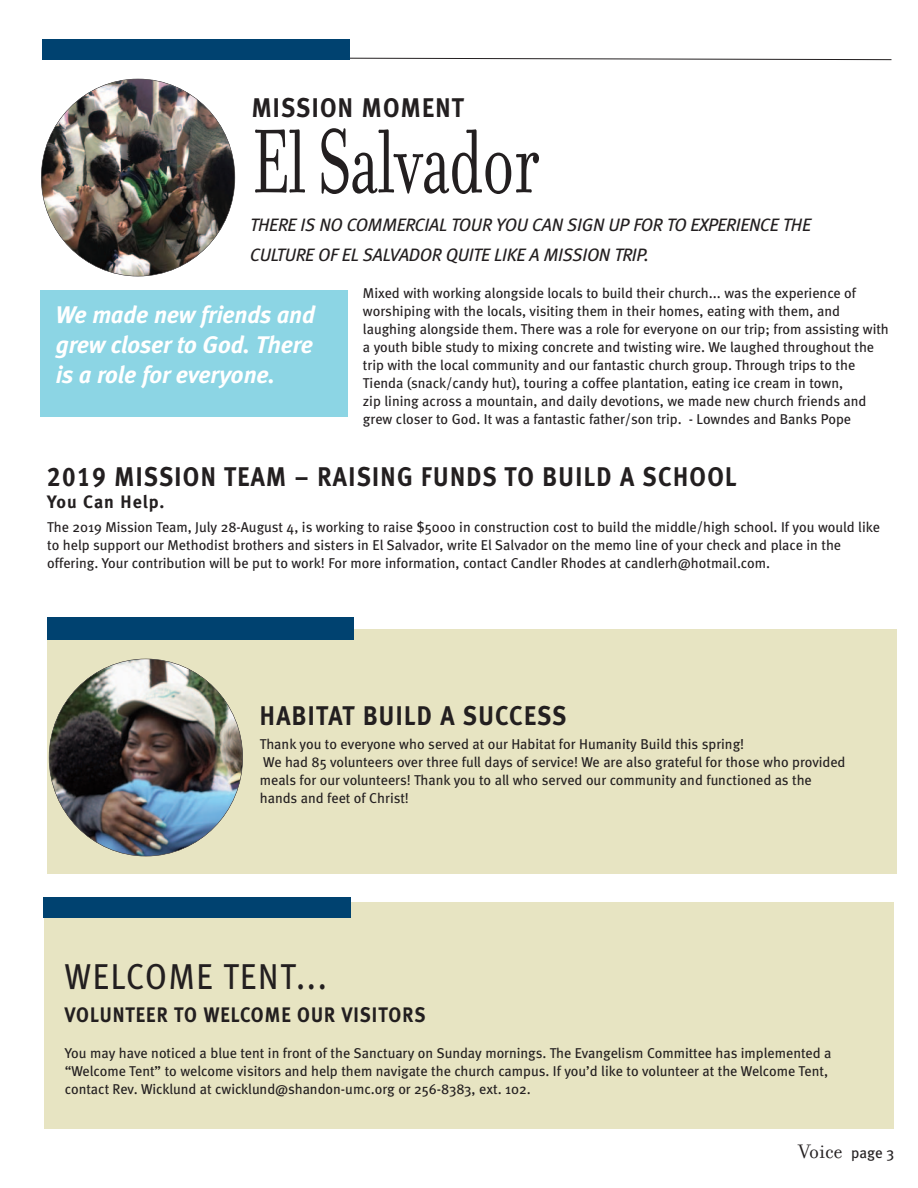
<style>
.page{position:relative;width:918px;height:1188px;background:#fff}
.page>*{position:absolute;margin:0;border:0;box-sizing:border-box;transform-origin:0 0}
.t1{font:97.5px "Filosofia";letter-spacing:-.015em;color:#231f20;scale:.7 1}
.t2{font:36px "Meta";letter-spacing:.055em;color:#231f20;scale:.9 1}
.t3{font:700 27px "Meta";letter-spacing:.055em;color:#231f20;scale:.9 1}
.t4{font:italic 700 24px/30px "Meta";letter-spacing:-.005em;color:#fff;text-align:justify}
.t5{font:700 21px "Meta";letter-spacing:.055em;color:#231f20;scale:.9 1}
.t6{font:21px "Filosofia";color:#231f20}
.t7{font:italic 18px/30px "Meta";letter-spacing:-.01em;color:#231f20}
.t8{font:700 18px "Meta";letter-spacing:.055em;color:#231f20}
.t9{font:14.25px/18px "Meta";color:#231f20}
.s1{font-family:"Meta Bold LF";font-weight:400}
.s2{font-family:"Meta";font-size:15px}
</style>
<div class="page">
<div style="left:48px;top:629px;width:849px;height:244px;background:#e7e4c2"></div>
<svg style="left:349px;top:58px;width:543px;height:2px"></svg>
<div style="left:42px;top:39px;width:307px;height:21px;background:#004270"></div>
<div style="left:41px;top:290px;width:307px;height:127px;background:#8cd5e4"></div>
<img style="left:41px;top:79px;width:194px;height:197px;border-radius:50%">
<div style="left:45px;top:902px;width:849px;height:226px;background:#e7e4c2"></div>
<div style="left:43px;top:897px;width:308px;height:21px;background:#004270"></div>
<div style="left:48px;top:618px;width:306px;height:22px;background:#004270"></div>
<img style="left:49px;top:659px;width:194px;height:197px;border-radius:50%">
<h3 class="t3" style="left:252px;top:97px;width:237px">MISSION MOMENT</h3>
<h1 class="t1" style="left:252px;top:123px;width:412px">El Salvador</h1>
<p class="t7" style="left:250px;top:211px;width:562px">THERE IS NO COMMERCIAL TOUR YOU CAN SIGN UP FOR TO EXPERIENCE THE<br>CULTURE OF EL SALVADOR QUITE LIKE A MISSION TRIP.</p>
<h3 class="t4" style="left:56px;top:302px;width:261px">We made new friends and grew closer to God. There is a role for everyone.</h3>
<p class="t9" style="left:363px;top:285px;width:527px">Mixed with working alongside locals to build their church... was the experience of worshiping with the locals, visiting them in their homes, eating with them, and laughing alongside them. There was a role for everyone on our trip; from assisting with a youth bible study to mixing concrete and twisting wire. We laughed throughout the trip with the local community and our fantastic church group. Through trips to the Tienda (snack/candy hut), touring a coffee plantation, eating ice cream in town,<br>zip lining across a mountain, and daily devotions, we made new church friends and grew closer to God. It was a fantastic father/son trip. - Lowndes and Banks Pope</p>
<h3 class="t3" style="left:47px;top:466px;width:767px"><span class="s1">2019</span> MISSION TEAM – RAISING FUNDS TO BUILD A SCHOOL</h3>
<p class="t8" style="left:47px;top:495px;width:119px">You Can Help.</p>
<p class="t9" style="left:47px;top:519px;width:834px">The 2019 Mission Team, July 28-August 4, is working to raise $5000 in construction cost to build the middle/high school. If you would like to help support our Methodist brothers and sisters in El Salvador, write El Salvador on the memo line of your check and place in the offering. Your contribution will be put to work! For more information, contact Candler Rhodes at candlerh@hotmail.com.</p>
<h3 class="t3" style="left:260px;top:705px;width:342px">HABITAT BUILD A SUCCESS</h3>
<p class="t9" style="left:260px;top:736px;width:587px">Thank you to everyone who served at our Habitat for Humanity Build this spring!<br>We had 85 volunteers over three full days of service! We are also grateful for those who provided meals for our volunteers! Thank you to all who served our community and functioned as the hands and feet of Christ!</p>
<h2 class="t2" style="left:65px;top:963px;width:293px">WELCOME TENT...</h2>
<h3 class="t5" style="left:65px;top:1007px;width:402px">VOLUNTEER TO WELCOME OUR VISITORS</h3>
<p class="t9" style="left:65px;top:1045px;width:768px">You may have noticed a blue tent in front of the Sanctuary on Sunday mornings. The Evangelism Committee has implemented a “Welcome Tent” to welcome visitors and help them navigate the church campus. If you’d like to volunteer at the Welcome Tent, contact Rev. Wicklund at cwicklund@shandon-umc.org or 256-8383, ext. 102.</p>
<h3 class="t6" style="left:799px;top:1143px;width:97px">Voice <span class="s2">page 3</span></h3>
</div>
